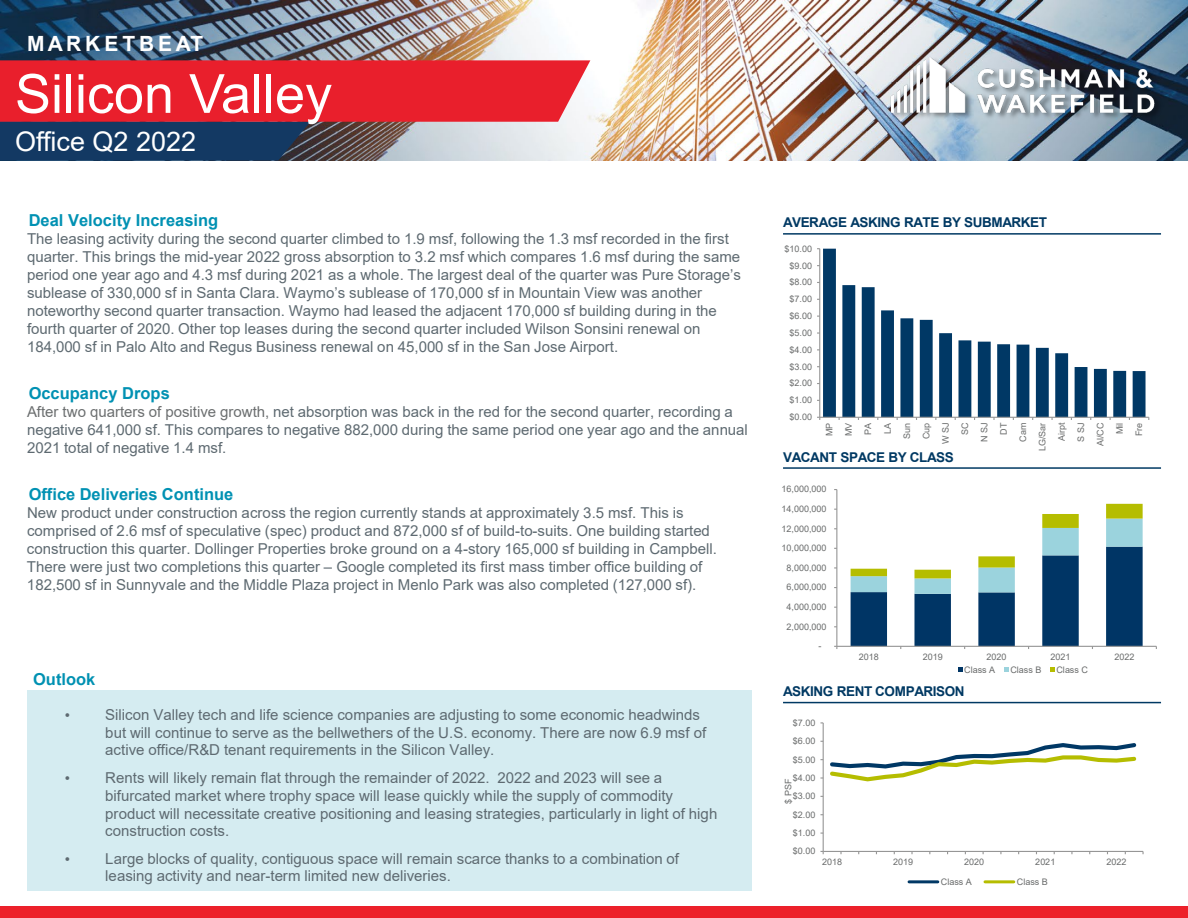
<style>
.page{position:relative;width:1188px;height:918px;background:#fff}
.page>*{position:absolute;margin:0;border:0;box-sizing:border-box;transform-origin:0 0}
.t1{font:54px "Arial";color:#fff}
.t2{font:27px "Arial";color:#fff}
.t3{font:700 21px "Arial";letter-spacing:.18em;color:#fff}
.t4{font:700 16.5px "Arial";color:#0091b3}
.t5{font:700 16.5px "Arial";color:#0091b2}
.t6{font:15px/17.9px "Arial";color:#5e6a71}
.t7{font:700 13.5px "Arial";letter-spacing:-.03em;color:#003963}
.t8{font:9px "Arial";letter-spacing:.005em;color:#696b6b}
.s1{color:#6c6f70}
.s2{font-family:"Times New Roman"}
</style>
<div class="page">
<img style="left:0;top:0;width:1188px;height:160px">
<svg style="left:0;top:60px;width:590px;height:101px;background:#b34353"></svg>
<img style="left:853px;top:31px;width:335px;height:127px">
<img style="left:856px;top:34px;width:332px;height:114px">
<div style="left:0;top:907px;width:1188px;height:11px;background:#ed212a"></div>
<hr style="left:783px;top:233px;width:378px;height:2px;background:#003963">
<hr style="left:783px;top:467px;width:378px;height:2px;background:#003963">
<hr style="left:783px;top:702px;width:378px;height:1px;background:#003963">
<div style="left:27px;top:690px;width:725px;height:201px;background:#d5ecf1"></div>
<svg style="left:823px;top:249px;width:323px;height:168px"></svg>
<hr style="left:819px;top:249px;width:1px;height:168px;background:#969696">
<hr style="left:820px;top:417px;width:329px;height:1px;background:#969696">
<hr style="left:823px;top:723px;width:1px;height:128px;background:#969696">
<hr style="left:823px;top:851px;width:320px;height:1px;background:#969696">
<svg style="left:820px;top:740px;width:317px;height:44px"></svg>
<hr style="left:909px;top:880px;width:29px;height:3px;background:#003865">
<hr style="left:985px;top:880px;width:29px;height:3px;background:#b5bd00">
<hr style="left:836px;top:490px;width:1px;height:156px;background:#969696">
<hr style="left:837px;top:646px;width:319px;height:1px;background:#969696">
<svg style="left:851px;top:504px;width:292px;height:145px"></svg>
<svg style="left:958px;top:668px;width:5px;height:4px"></svg>
<svg style="left:1004px;top:668px;width:5px;height:4px"></svg>
<svg style="left:1050px;top:668px;width:5px;height:4px"></svg>
<h3 class="t3" style="left:27px;top:29px;width:178px">MARKETBEAT</h3>
<h1 class="t1" style="left:15px;top:57px;width:319px">Silicon Valley</h1>
<h2 class="t2" style="left:15px;top:123px;width:183px">Office Q2 2022</h2>
<p class="t4" style="left:29px;top:208px;width:191px">Deal Velocity Increasing</p>
<p class="t6" style="left:27px;top:230px;width:715px">The leasing activity during the second quarter climbed to 1.9 msf, following the 1.3 msf recorded in the first quarter. This brings the mid-year 2022 gross absorption to 3.2 msf which compares 1.6 msf during the same period one year ago and 4.3 msf during 2021 as a whole. The largest deal of the quarter was Pure Storage’s sublease of 330,000 sf in Santa Clara. Waymo’s sublease of 170,000 sf in Mountain View was another noteworthy second quarter transaction. Waymo had leased the adjacent 170,000 sf building during in the fourth quarter of 2020. Other top leases during the second quarter included Wilson Sonsini renewal on 184,000 sf in Palo Alto and Regus Business renewal on 45,000 sf in the San Jose Airport.</p>
<p class="t4" style="left:29px;top:381px;width:143px">Occupancy Drops</p>
<p class="t6" style="left:27px;top:403px;width:722px"><span class="s1">After two quarters of positive growth,</span> net absorption was back in the red for the second quarter, recording a negative 641,000 sf. This compares to negative 882,000 during the same period one year ago and the annual<br>2021 total of negative 1.4 msf.</p>
<p class="t4" style="left:29px;top:483px;width:206px">Office Deliveries Continue</p>
<p class="t6" style="left:27px;top:504px;width:691px">New product under construction across the region currently stands at approximately 3.5 msf. This is comprised of 2.6 msf of speculative (spec) product and 872,000 sf of build-to-suits. One building started construction this quarter. Dollinger Properties broke ground on a 4-story 165,000 sf building in Campbell.<br>There were just two completions this quarter – Google completed its first mass timber office building of 182,500 sf in Sunnyvale and the Middle Plaza project in Menlo Park was also completed (127,000 sf).</p>
<p class="t5" style="left:33px;top:668px;width:64px">Outlook</p>
<p class="t6" style="left:105px;top:705px;width:602px;text-indent:-40px"><span class="s2">•</span> Silicon Valley tech and life science companies are adjusting to some economic headwinds but will continue to serve as the bellwethers of the U.S. economy. There are now 6.9 msf of active office/R&amp;D tenant requirements in the Silicon Valley.</p>
<p class="t6" style="left:105px;top:768px;width:614px;text-indent:-41px"><span class="s2">•</span> Rents will likely remain flat through the remainder of 2022. 2022 and 2023 will see a bifurcated market where trophy space will lease quickly while the supply of commodity product will necessitate creative positioning and leasing strategies, particularly in light of high construction costs.</p>
<p class="t6" style="left:105px;top:850px;width:575px;text-indent:-41px"><span class="s2">•</span> Large blocks of quality, contiguous space will remain scarce thanks to a combination of leasing activity and near-term limited new deliveries.</p>
<p class="t7" style="left:783px;top:213px;width:265px">AVERAGE ASKING RATE BY SUBMARKET</p>
<p class="t8" style="left:785px;top:242px;width:29px">$10.00</p>
<p class="t8" style="left:790px;top:259px;width:24px">$9.00</p>
<p class="t8" style="left:790px;top:276px;width:24px">$8.00</p>
<p class="t8" style="left:790px;top:293px;width:24px">$7.00</p>
<p class="t8" style="left:790px;top:310px;width:24px">$6.00</p>
<p class="t8" style="left:790px;top:327px;width:24px">$5.00</p>
<p class="t8" style="left:790px;top:343px;width:24px">$4.00</p>
<p class="t8" style="left:790px;top:360px;width:24px">$3.00</p>
<p class="t8" style="left:790px;top:377px;width:24px">$2.00</p>
<p class="t8" style="left:790px;top:394px;width:24px">$1.00</p>
<p class="t8" style="left:790px;top:411px;width:24px">$0.00</p>
<p class="t8" style="left:823px;top:436px;width:15px;rotate:-90deg">MP</p>
<p class="t8" style="left:843px;top:436px;width:15px;rotate:-90deg">MV</p>
<p class="t8" style="left:862px;top:435px;width:14px;rotate:-90deg">PA</p>
<p class="t8" style="left:881px;top:434px;width:13px;rotate:-90deg">LA</p>
<p class="t8" style="left:901px;top:439px;width:17px;rotate:-90deg">Sun</p>
<p class="t8" style="left:920px;top:439px;width:18px;rotate:-90deg">Cup</p>
<p class="t8" style="left:939px;top:444px;width:23px;rotate:-90deg">W SJ</p>
<p class="t8" style="left:959px;top:435px;width:14px;rotate:-90deg">SC</p>
<p class="t8" style="left:978px;top:442px;width:21px;rotate:-90deg">N SJ</p>
<p class="t8" style="left:997px;top:435px;width:13px;rotate:-90deg">DT</p>
<p class="t8" style="left:1017px;top:442px;width:21px;rotate:-90deg">Cam</p>
<p class="t8" style="left:1036px;top:451px;width:30px;rotate:-90deg">LG/Sar</p>
<p class="t8" style="left:1056px;top:441px;width:20px;rotate:-90deg">Airpt</p>
<p class="t8" style="left:1075px;top:442px;width:20px;rotate:-90deg">S SJ</p>
<p class="t8" style="left:1094px;top:446px;width:25px;rotate:-90deg">Al/CC</p>
<p class="t8" style="left:1114px;top:434px;width:13px;rotate:-90deg">Mil</p>
<p class="t8" style="left:1133px;top:436px;width:15px;rotate:-90deg">Fre</p>
<p class="t7" style="left:783px;top:447px;width:172px">VACANT SPACE BY CLASS</p>
<p class="t8" style="left:782px;top:483px;width:46px">16,000,000</p>
<p class="t8" style="left:782px;top:503px;width:46px">14,000,000</p>
<p class="t8" style="left:782px;top:522px;width:46px">12,000,000</p>
<p class="t8" style="left:782px;top:542px;width:46px">10,000,000</p>
<p class="t8" style="left:787px;top:561px;width:42px">8,000,000</p>
<p class="t8" style="left:787px;top:581px;width:42px">6,000,000</p>
<p class="t8" style="left:787px;top:601px;width:42px">4,000,000</p>
<p class="t8" style="left:787px;top:620px;width:42px">2,000,000</p>
<p class="t8" style="left:819px;top:640px;width:4px">-</p>
<p class="t8" style="left:859px;top:651px;width:22px">2018</p>
<p class="t8" style="left:923px;top:651px;width:22px">2019</p>
<p class="t8" style="left:987px;top:651px;width:22px">2020</p>
<p class="t8" style="left:1051px;top:651px;width:22px">2021</p>
<p class="t8" style="left:1114px;top:651px;width:22px">2022</p>
<p class="t8" style="left:964px;top:663px;width:33px">Class A</p>
<p class="t8" style="left:1010px;top:663px;width:33px">Class B</p>
<p class="t8" style="left:1056px;top:663px;width:33px">Class C</p>
<p class="t7" style="left:783px;top:682px;width:183px">ASKING RENT COMPARISON</p>
<p class="t8" style="left:793px;top:716px;width:24px">$7.00</p>
<p class="t8" style="left:793px;top:735px;width:24px">$6.00</p>
<p class="t8" style="left:793px;top:753px;width:24px">$5.00</p>
<p class="t8" style="left:793px;top:772px;width:24px">$4.00</p>
<p class="t8" style="left:782px;top:804px;width:27px;rotate:-90deg">$ PSF</p>
<p class="t8" style="left:793px;top:790px;width:24px">$3.00</p>
<p class="t8" style="left:793px;top:808px;width:24px">$2.00</p>
<p class="t8" style="left:793px;top:827px;width:24px">$1.00</p>
<p class="t8" style="left:793px;top:845px;width:24px">$0.00</p>
<p class="t8" style="left:822px;top:856px;width:22px">2018</p>
<p class="t8" style="left:893px;top:856px;width:22px">2019</p>
<p class="t8" style="left:964px;top:856px;width:22px">2020</p>
<p class="t8" style="left:1035px;top:856px;width:22px">2021</p>
<p class="t8" style="left:1106px;top:856px;width:22px">2022</p>
<p class="t8" style="left:941px;top:875px;width:33px">Class A</p>
<p class="t8" style="left:1017px;top:875px;width:33px">Class B</p>
</div>
